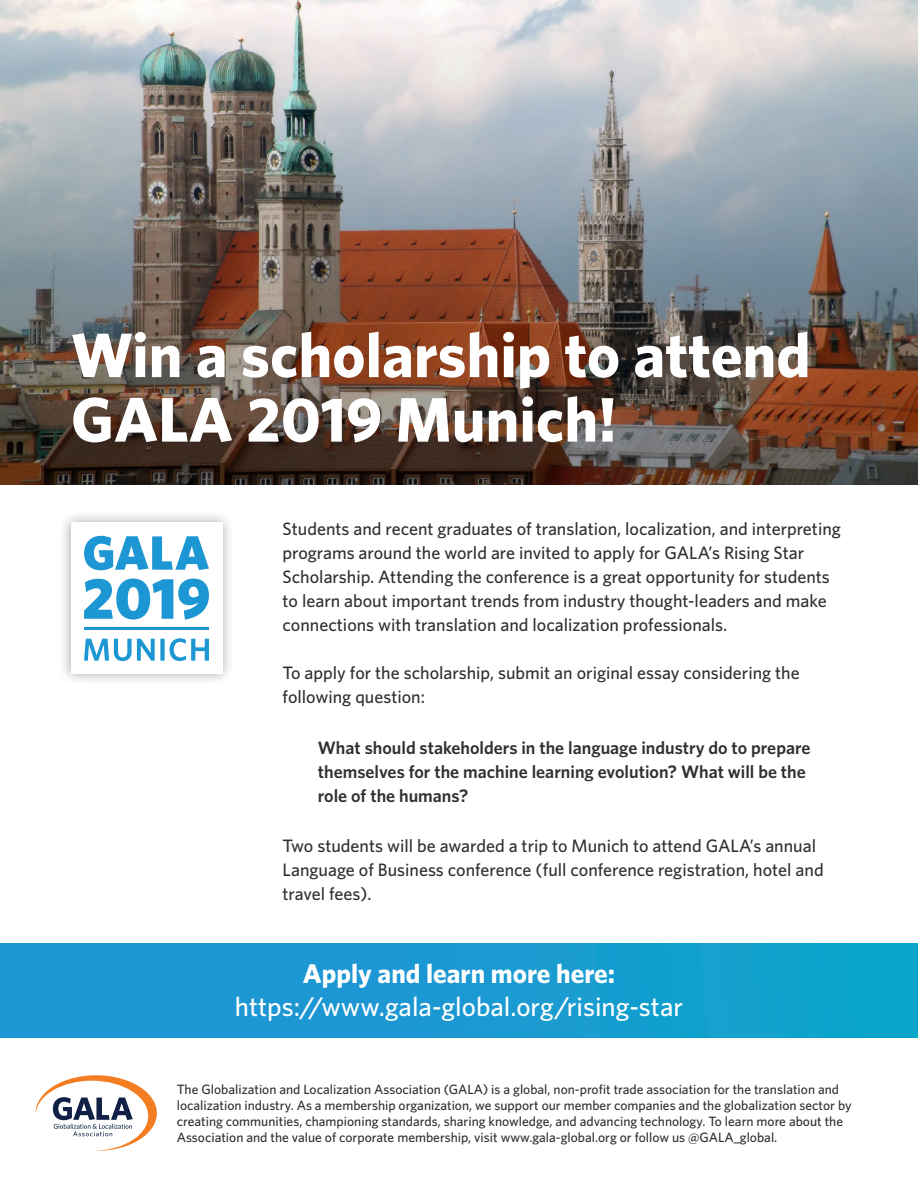
<style>
.page{position:relative;width:918px;height:1188px;background:#fff}
.page>*{position:absolute;margin:0;border:0;box-sizing:border-box;transform-origin:0 0}
.t1{font:700 63px/64.5px "Whitney";color:#fff}
.t2{font:500 27px "Whitney";color:#fff}
.t3{font:700 27px "Whitney";color:#fff}
.t4{font:500 18px/24px "Whitney";color:#312f30}
.t5{font:600 18px/24px "Whitney";color:#312f30}
.t6{font:500 13.5px/16.2px "Whitney";color:#312f30}
</style>
<div class="page">
<img style="left:0;top:0;width:918px;height:485px">
<div style="left:0;top:943px;width:918px;height:94px;background:linear-gradient(to right,#2193d5,#0ea4cc)"></div>
<svg style="left:36px;top:1075px;width:121px;height:76px"></svg>
<div style="left:59px;top:510px;width:175px;height:176px;background:#231f20;opacity:.4"></div>
<div style="left:71px;top:523px;width:151px;height:151px;background:#fff"></div>
<svg style="left:84px;top:536px;width:125px;height:34px"></svg>
<hr style="left:84px;top:628px;width:125px;height:2px;background:#1c97d3">
<svg style="left:84px;top:638px;width:125px;height:23px"></svg>
<svg style="left:84px;top:579px;width:125px;height:41px"></svg>
<p class="t1" style="left:71px;top:321px;width:741px">Win a scholarship to attend<br>GALA 2019 Munich!</p>
<p class="t4" style="left:283px;top:517px;width:560px">Students and recent graduates of translation, localization, and interpreting programs around the world are invited to apply for GALA’s Rising Star Scholarship. Attending the conference is a great opportunity for students to learn about important trends from industry thought-leaders and make connections with translation and localization professionals.</p>
<p class="t4" style="left:283px;top:661px;width:519px">To apply for the scholarship, submit an original essay considering the following question:</p>
<p class="t5" style="left:318px;top:735px;width:494px">What should stakeholders in the language industry do to prepare themselves for the machine learning evolution? What will be the role of the humans?</p>
<p class="t4" style="left:283px;top:833px;width:543px">Two students will be awarded a trip to Munich to attend GALA’s annual<br>Language of Business conference (full conference registration, hotel and travel fees).</p>
<p class="t3" style="left:303px;top:956px;width:314px">Apply and learn more here:</p>
<p class="t2" style="left:235px;top:989px;width:450px">https://www.gala-global.org/rising-star</p>
<p class="t6" style="left:177px;top:1080px;width:676px">The Globalization and Localization Association (GALA) is a global, non-profit trade association for the translation and localization industry. As a membership organization, we support our member companies and the globalization sector by creating communities, championing standards, sharing knowledge, and advancing technology. To learn more about the Association and the value of corporate membership, visit www.gala-global.org or follow us @GALA_global.</p>
</div>
